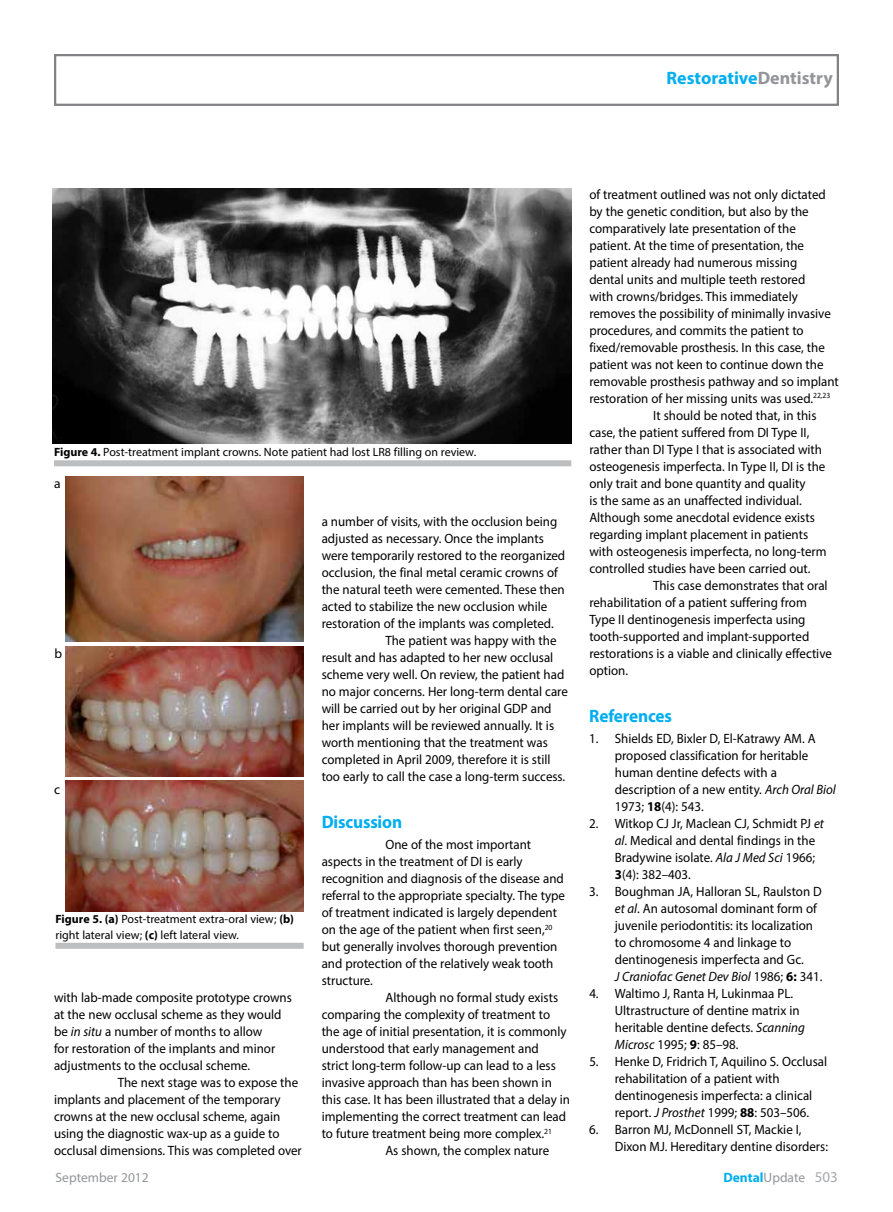
<style>
.page{position:relative;width:893px;height:1212px;background:#fff}
.page>*{position:absolute;margin:0;border:0;box-sizing:border-box;transform-origin:0 0}
.t1{font:700 18px "Myriad Pro";letter-spacing:-.01em;color:#00aeef}
.t2{font:700 18px "Myriad Pro";letter-spacing:-.01em;color:#00aeef;scale:.96 1}
.t3{font:13.5px/17px "Myriad Pro";color:#000;scale:.96 1}
.t4{font:700 13.5px "Myriad Pro";color:#00aeef}
.t5{font:13.5px "Myriad Pro";color:#939598}
.t6{font:13.5px "Myriad Pro";color:#000}
.t7{font:12px/15.8px "Myriad Pro";color:#000}
.s1{color:#939598}
.s2{font-weight:700}
.s3{font-style:italic}
.s4{font-weight:400;color:#939598}
.s5{font-weight:400;font-size:15px;color:#a7a9ac}
</style>
<div class="page">
<div style="left:54px;top:54px;width:785px;height:52px;border:2px solid #808285"></div>
<img style="left:66px;top:476px;width:238px;height:166px">
<img style="left:66px;top:781px;width:238px;height:131px">
<img style="left:66px;top:647px;width:238px;height:129px">
<div style="left:56px;top:943px;width:248px;height:6px;background:#bcbec0"></div>
<div style="left:54px;top:460px;width:517px;height:6px;background:#bcbec0"></div>
<img style="left:53px;top:188px;width:518px;height:255px">
<h1 class="t1" style="left:666px;top:66px;width:168px">Restorative<span class="s1">Dentistry</span></h1>
<p class="t7" style="left:54px;top:444px;width:424px"><span class="s2">Figure 4.</span> Post-treatment implant crowns. Note patient had lost LR8 filling on review.</p>
<p class="t6" style="left:54px;top:475px;width:8px">a</p>
<p class="t6" style="left:54px;top:645px;width:9px">b</p>
<p class="t6" style="left:54px;top:781px;width:8px">c</p>
<p class="t7" style="left:56px;top:911px;width:240px"><span class="s2">Figure 5. (a)</span> Post-treatment extra-oral view; <span class="s2">(b) </span>right lateral view; <span class="s2">(c)</span> left lateral view.</p>
<p class="t3" style="left:54px;top:989px;width:249px">with lab-made composite prototype crowns</p>
<p class="t3" style="left:54px;top:1006px;width:239px">at the new occlusal scheme as they would</p>
<p class="t3" style="left:54px;top:1023px;width:219px">be <span class="s3">in situ</span> a number of months to allow</p>
<p class="t3" style="left:54px;top:1040px;width:232px">for restoration of the implants and minor</p>
<p class="t3" style="left:54px;top:1057px;width:206px">adjustments to the occlusal scheme.</p>
<p class="t3" style="left:118px;top:1074px;width:189px">The next stage was to expose the</p>
<p class="t3" style="left:54px;top:1091px;width:237px">implants and placement of the temporary</p>
<p class="t3" style="left:54px;top:1108px;width:237px">crowns at the new occlusal scheme, again</p>
<p class="t3" style="left:54px;top:1125px;width:236px">using the diagnostic wax-up as a guide to</p>
<p class="t3" style="left:54px;top:1142px;width:260px">occlusal dimensions. This was completed over</p>
<p class="t3" style="left:322px;top:513px;width:247px">a number of visits, with the occlusion being</p>
<p class="t3" style="left:322px;top:530px;width:233px">adjusted as necessary. Once the implants</p>
<p class="t3" style="left:322px;top:547px;width:255px">were temporarily restored to the reorganized</p>
<p class="t3" style="left:322px;top:564px;width:248px">occlusion, the final metal ceramic crowns of</p>
<p class="t3" style="left:322px;top:581px;width:255px">the natural teeth were cemented. These then</p>
<p class="t3" style="left:322px;top:598px;width:237px">acted to stabilize the new occlusion while</p>
<p class="t3" style="left:322px;top:615px;width:243px">restoration of the implants was completed.</p>
<p class="t3" style="left:385px;top:632px;width:180px">The patient was happy with the</p>
<p class="t3" style="left:322px;top:649px;width:243px">result and has adapted to her new occlusal</p>
<p class="t3" style="left:322px;top:666px;width:254px">scheme very well. On review, the patient had</p>
<p class="t3" style="left:322px;top:683px;width:258px">no major concerns. Her long-term dental care</p>
<p class="t3" style="left:322px;top:700px;width:241px">will be carried out by her original GDP and</p>
<p class="t3" style="left:322px;top:717px;width:244px">her implants will be reviewed annually. It is</p>
<p class="t3" style="left:322px;top:734px;width:237px">worth mentioning that the treatment was</p>
<p class="t3" style="left:322px;top:751px;width:240px">completed in April 2009, therefore it is still</p>
<p class="t3" style="left:322px;top:768px;width:255px">too early to call the case a long-term success.</p>
<h1 class="t2" style="left:322px;top:810px;width:85px">Discussion</h1>
<p class="t3" style="left:385px;top:836px;width:153px">One of the most important</p>
<p class="t3" style="left:322px;top:853px;width:211px">aspects in the treatment of DI is early</p>
<p class="t3" style="left:322px;top:870px;width:254px">recognition and diagnosis of the disease and</p>
<p class="t3" style="left:322px;top:887px;width:255px">referral to the appropriate specialty. The type</p>
<p class="t3" style="left:322px;top:904px;width:247px">of treatment indicated is largely dependent</p>
<p class="t3" style="left:322px;top:921px;width:242px">on the age of the patient when first seen,<sup>20</sup></p>
<p class="t3" style="left:322px;top:938px;width:247px">but generally involves thorough prevention</p>
<p class="t3" style="left:322px;top:955px;width:243px">and protection of the relatively weak tooth</p>
<p class="t3" style="left:322px;top:972px;width:55px">structure.</p>
<p class="t3" style="left:385px;top:989px;width:181px">Although no formal study exists</p>
<p class="t3" style="left:322px;top:1006px;width:240px">comparing the complexity of treatment to</p>
<p class="t3" style="left:322px;top:1023px;width:257px">the age of initial presentation, it is commonly</p>
<p class="t3" style="left:322px;top:1040px;width:228px">understood that early management and</p>
<p class="t3" style="left:322px;top:1057px;width:245px">strict long-term follow-up can lead to a less</p>
<p class="t3" style="left:322px;top:1074px;width:241px">invasive approach than has been shown in</p>
<p class="t3" style="left:322px;top:1091px;width:260px">this case. It has been illustrated that a delay in</p>
<p class="t3" style="left:322px;top:1108px;width:256px">implementing the correct treatment can lead</p>
<p class="t3" style="left:322px;top:1125px;width:241px">to future treatment being more complex.<sup>21</sup></p>
<p class="t3" style="left:385px;top:1142px;width:172px">As shown, the complex nature</p>
<p class="t3" style="left:589px;top:185px;width:248px">of treatment outlined was not only dictated</p>
<p class="t3" style="left:589px;top:202px;width:230px">by the genetic condition, but also by the</p>
<p class="t3" style="left:589px;top:219px;width:217px">comparatively late presentation of the</p>
<p class="t3" style="left:589px;top:236px;width:225px">patient. At the time of presentation, the</p>
<p class="t3" style="left:589px;top:253px;width:218px">patient already had numerous missing</p>
<p class="t3" style="left:589px;top:270px;width:227px">dental units and multiple teeth restored</p>
<p class="t3" style="left:589px;top:287px;width:219px">with crowns/bridges. This immediately</p>
<p class="t3" style="left:589px;top:304px;width:253px">removes the possibility of minimally invasive</p>
<p class="t3" style="left:589px;top:321px;width:225px">procedures, and commits the patient to</p>
<p class="t3" style="left:589px;top:338px;width:247px">fixed/removable prosthesis. In this case, the</p>
<p class="t3" style="left:589px;top:355px;width:245px">patient was not keen to continue down the</p>
<p class="t3" style="left:589px;top:372px;width:261px">removable prosthesis pathway and so implant</p>
<p class="t3" style="left:589px;top:389px;width:252px">restoration of her missing units was used.<sup>22,23</sup></p>
<p class="t3" style="left:653px;top:406px;width:172px">It should be noted that, in this</p>
<p class="t3" style="left:589px;top:423px;width:231px">case, the patient suffered from DI Type II,</p>
<p class="t3" style="left:589px;top:440px;width:244px">rather than DI Type I that is associated with</p>
<p class="t3" style="left:589px;top:457px;width:247px">osteogenesis imperfecta. In Type II, DI is the</p>
<p class="t3" style="left:589px;top:474px;width:227px">only trait and bone quantity and quality</p>
<p class="t3" style="left:589px;top:492px;width:223px">is the same as an unaffected individual.</p>
<p class="t3" style="left:589px;top:509px;width:236px">Although some anecdotal evidence exists</p>
<p class="t3" style="left:589px;top:526px;width:229px">regarding implant placement in patients</p>
<p class="t3" style="left:589px;top:543px;width:249px">with osteogenesis imperfecta, no long-term</p>
<p class="t3" style="left:589px;top:560px;width:232px">controlled studies have been carried out.</p>
<p class="t3" style="left:653px;top:577px;width:183px">This case demonstrates that oral</p>
<p class="t3" style="left:589px;top:594px;width:228px">rehabilitation of a patient suffering from</p>
<p class="t3" style="left:589px;top:611px;width:227px">Type II dentinogenesis imperfecta using</p>
<p class="t3" style="left:589px;top:628px;width:231px">tooth-supported and implant-supported</p>
<p class="t3" style="left:589px;top:645px;width:254px">restorations is a viable and clinically effective</p>
<p class="t3" style="left:589px;top:662px;width:42px">option.</p>
<h1 class="t2" style="left:589px;top:704px;width:88px">References</h1>
<p class="t3" style="left:615px;top:730px;width:232px;text-indent:-26px">1. Shields ED, Bixler D, El-Katrawy AM. A proposed classification for heritable human dentine defects with a description of a new entity. <span class="s3">Arch Oral Biol </span>1973; <span class="s2">18</span>(4): 543.</p>
<p class="t3" style="left:615px;top:815px;width:219px;text-indent:-26px">2. Witkop CJ Jr, Maclean CJ, Schmidt PJ <span class="s3">et al</span>. Medical and dental findings in the<br>Bradywine isolate. <span class="s3">Ala J Med Sci</span> 1966;<br><span class="s2">3</span>(4): 382–403.</p>
<p class="t3" style="left:615px;top:883px;width:218px;text-indent:-26px">3. Boughman JA, Halloran SL, Raulston D <span class="s3">et al</span>. An autosomal dominant form of juvenile periodontitis: its localization to chromosome 4 and linkage to dentinogenesis imperfecta and Gc.<br><span class="s3">J Craniofac Genet Dev Biol</span> 1986; <span class="s2">6:</span> 341.</p>
<p class="t3" style="left:615px;top:985px;width:199px;text-indent:-26px">4. Waltimo J, Ranta H, Lukinmaa PL.<br>Ultrastructure of dentine matrix in heritable dentine defects. <span class="s3">Scanning Microsc</span> 1995; <span class="s2">9</span>: 85–98.</p>
<p class="t3" style="left:615px;top:1053px;width:223px;text-indent:-26px">5. Henke D, Fridrich T, Aquilino S. Occlusal rehabilitation of a patient with dentinogenesis imperfecta: a clinical report. <span class="s3">J Prosthet</span> 1999; <span class="s2">88</span>: 503–506.</p>
<p class="t3" style="left:615px;top:1121px;width:224px;text-indent:-26px">6. Barron MJ, McDonnell ST, Mackie I,<br>Dixon MJ. Hereditary dentine disorders:</p>
<p class="t5" style="left:56px;top:1168px;width:95px">September 2012</p>
<p class="t4" style="left:723px;top:1168px;width:116px">Dental<span class="s4">Update</span> <span class="s5">503</span></p>
</div>
